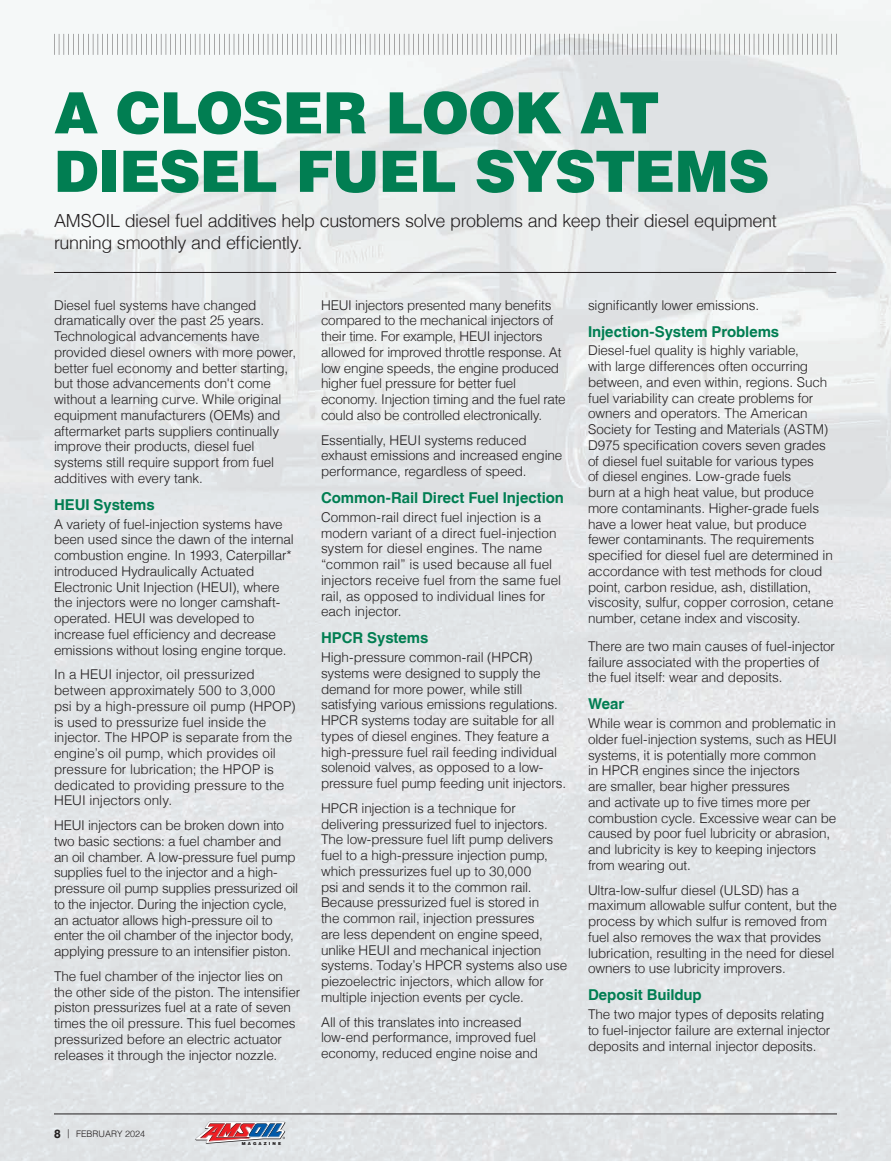
<style>
.page{position:relative;width:891px;height:1161px;background:#fff}
.page>*{position:absolute;margin:0;border:0;box-sizing:border-box;transform-origin:0 0}
.t1{font:900 57px/58.5px "Helvetica LT";letter-spacing:-.02em;color:#017e52}
.GrayType{font:300 18px/21.6px "Helvetica LT";letter-spacing:-.02em;color:#231f20}
.BlueSubhead{font:700 15px "Helvetica LT";letter-spacing:-.005em;color:#017e52}
.BodyCopy{font:300 13.5px/15.8px "Helvetica LT";letter-spacing:-.01em;color:#231f20}
.t2{font:300 9px "Helvetica LT";color:#231f20}
.t3{font:900 4.2px "Helvetica LT";letter-spacing:.5em;color:#231f20}
.s1{font-weight:700;font-size:12px}
</style>
<div class="page">
<hr style="left:54px;top:1114px;width:783px;height:1px;background:#231f20">
<svg style="left:195px;top:1121px;width:90px;height:23px;background:#b5919e"></svg>
<svg style="left:54px;top:34px;width:783px;height:21px"></svg>
<hr style="left:54px;top:272px;width:782px;height:1px;background:#231f20">
<p class="t1" style="left:54px;top:82px;width:717px">A CLOSER LOOK AT<br>DIESEL FUEL SYSTEMS</p>
<p class="GrayType" style="left:54px;top:210px;width:724px">AMSOIL diesel fuel additives help customers solve problems and keep their diesel equipment running smoothly and efficiently.</p>
<p class="BodyCopy" style="left:54px;top:297px;width:244px">Diesel fuel systems have changed dramatically over the past 25 years.<br>Technological advancements have provided diesel owners with more power, better fuel economy and better starting, but those advancements don't come without a learning curve. While original equipment manufacturers (OEMs) and aftermarket parts suppliers continually improve their products, diesel fuel systems still require support from fuel additives with every tank.</p>
<p class="BlueSubhead" style="left:54px;top:495px;width:102px">HEUI Systems</p>
<p class="BodyCopy" style="left:54px;top:516px;width:241px">A variety of fuel-injection systems have been used since the dawn of the internal combustion engine. In 1993, Caterpillar* introduced Hydraulically Actuated Electronic Unit Injection (HEUI), where the injectors were no longer camshaft&shy;operated. HEUI was developed to increase fuel efficiency and decrease emissions without losing engine torque.</p>
<p class="BodyCopy" style="left:54px;top:667px;width:243px">In a HEUI injector, oil pressurized between approximately 500 to 3,000 psi by a high-pressure oil pump (HPOP) is used to pressurize fuel inside the injector. The HPOP is separate from the engine’s oil pump, which provides oil pressure for lubrication; the HPOP is dedicated to providing pressure to the HEUI injectors only.</p>
<p class="BodyCopy" style="left:54px;top:817px;width:246px">HEUI injectors can be broken down into two basic sections: a fuel chamber and an oil chamber. A low-pressure fuel pump supplies fuel to the injector and a high&shy;pressure oil pump supplies pressurized oil to the injector. During the injection cycle, an actuator allows high-pressure oil to enter the oil chamber of the injector body, applying pressure to an intensifier piston.</p>
<p class="BodyCopy" style="left:54px;top:968px;width:248px">The fuel chamber of the injector lies on the other side of the piston. The intensifier piston pressurizes fuel at a rate of seven times the oil pressure. This fuel becomes pressurized before an electric actuator releases it through the injector nozzle.</p>
<p class="BodyCopy" style="left:321px;top:297px;width:246px">HEUI injectors presented many benefits compared to the mechanical injectors of their time. For example, HEUI injectors allowed for improved throttle response. At low engine speeds, the engine produced higher fuel pressure for better fuel economy. Injection timing and the fuel rate could also be controlled electronically.</p>
<p class="BodyCopy" style="left:321px;top:432px;width:243px">Essentially, HEUI systems reduced exhaust emissions and increased engine performance, regardless of speed.</p>
<p class="BlueSubhead" style="left:321px;top:489px;width:245px">Common-Rail Direct Fuel Injection</p>
<p class="BodyCopy" style="left:321px;top:509px;width:242px">Common-rail direct fuel injection is a modern variant of a direct fuel-injection system for diesel engines. The name “common rail” is used because all fuel injectors receive fuel from the same fuel rail, as opposed to individual lines for each injector.</p>
<p class="BlueSubhead" style="left:321px;top:629px;width:109px">HPCR Systems</p>
<p class="BodyCopy" style="left:321px;top:649px;width:247px">High-pressure common-rail (HPCR) systems were designed to supply the demand for more power, while still satisfying various emissions regulations.<br>HPCR systems today are suitable for all types of diesel engines. They feature a high-pressure fuel rail feeding individual solenoid valves, as opposed to a low&shy;pressure fuel pump feeding unit injectors.</p>
<p class="BodyCopy" style="left:321px;top:800px;width:248px">HPCR injection is a technique for delivering pressurized fuel to injectors.<br>The low-pressure fuel lift pump delivers fuel to a high-pressure injection pump, which pressurizes fuel up to 30,000<br>psi and sends it to the common rail.<br>Because pressurized fuel is stored in<br>the common rail, injection pressures<br>are less dependent on engine speed, unlike HEUI and mechanical injection systems. Today’s HPCR systems also use piezoelectric injectors, which allow for multiple injection events per cycle.</p>
<p class="BodyCopy" style="left:321px;top:1014px;width:219px">All of this translates into increased low-end performance, improved fuel economy, reduced engine noise and</p>
<p class="BodyCopy" style="left:588px;top:297px;width:173px">significantly lower emissions.</p>
<p class="BlueSubhead" style="left:588px;top:322px;width:193px">Injection-System Problems</p>
<p class="BodyCopy" style="left:588px;top:343px;width:247px">Diesel-fuel quality is highly variable,<br>with large differences often occurring between, and even within, regions. Such fuel variability can create problems for owners and operators. The American Society for Testing and Materials (ASTM)<br>D975 specification covers seven grades of diesel fuel suitable for various types<br>of diesel engines. Low-grade fuels<br>burn at a high heat value, but produce more contaminants. Higher-grade fuels have a lower heat value, but produce fewer contaminants. The requirements specified for diesel fuel are determined in accordance with test methods for cloud point, carbon residue, ash, distillation, viscosity, sulfur, copper corrosion, cetane number, cetane index and viscosity.</p>
<p class="BodyCopy" style="left:588px;top:638px;width:249px">There are two main causes of fuel-injector failure associated with the properties of the fuel itself: wear and deposits.</p>
<p class="BlueSubhead" style="left:588px;top:695px;width:38px">Wear</p>
<p class="BodyCopy" style="left:588px;top:715px;width:250px">While wear is common and problematic in older fuel-injection systems, such as HEUI systems, it is potentially more common<br>in HPCR engines since the injectors<br>are smaller, bear higher pressures<br>and activate up to five times more per combustion cycle. Excessive wear can be caused by poor fuel lubricity or abrasion, and lubricity is key to keeping injectors from wearing out.</p>
<p class="BodyCopy" style="left:588px;top:882px;width:250px">Ultra-low-sulfur diesel (ULSD) has a maximum allowable sulfur content, but the process by which sulfur is removed from fuel also removes the wax that provides lubrication, resulting in the need for diesel owners to use lubricity improvers.</p>
<p class="BlueSubhead" style="left:588px;top:986px;width:115px">Deposit Buildup</p>
<p class="BodyCopy" style="left:588px;top:1006px;width:244px">The two major types of deposits relating to fuel-injector failure are external injector deposits and internal injector deposits.</p>
<p class="t2" style="left:54px;top:1128px;width:93px"><span class="s1">8</span> | FEBRUARY 2024</p>
<p class="t3" style="left:242px;top:1141px;width:41px">MAGAZINE</p>
</div>
